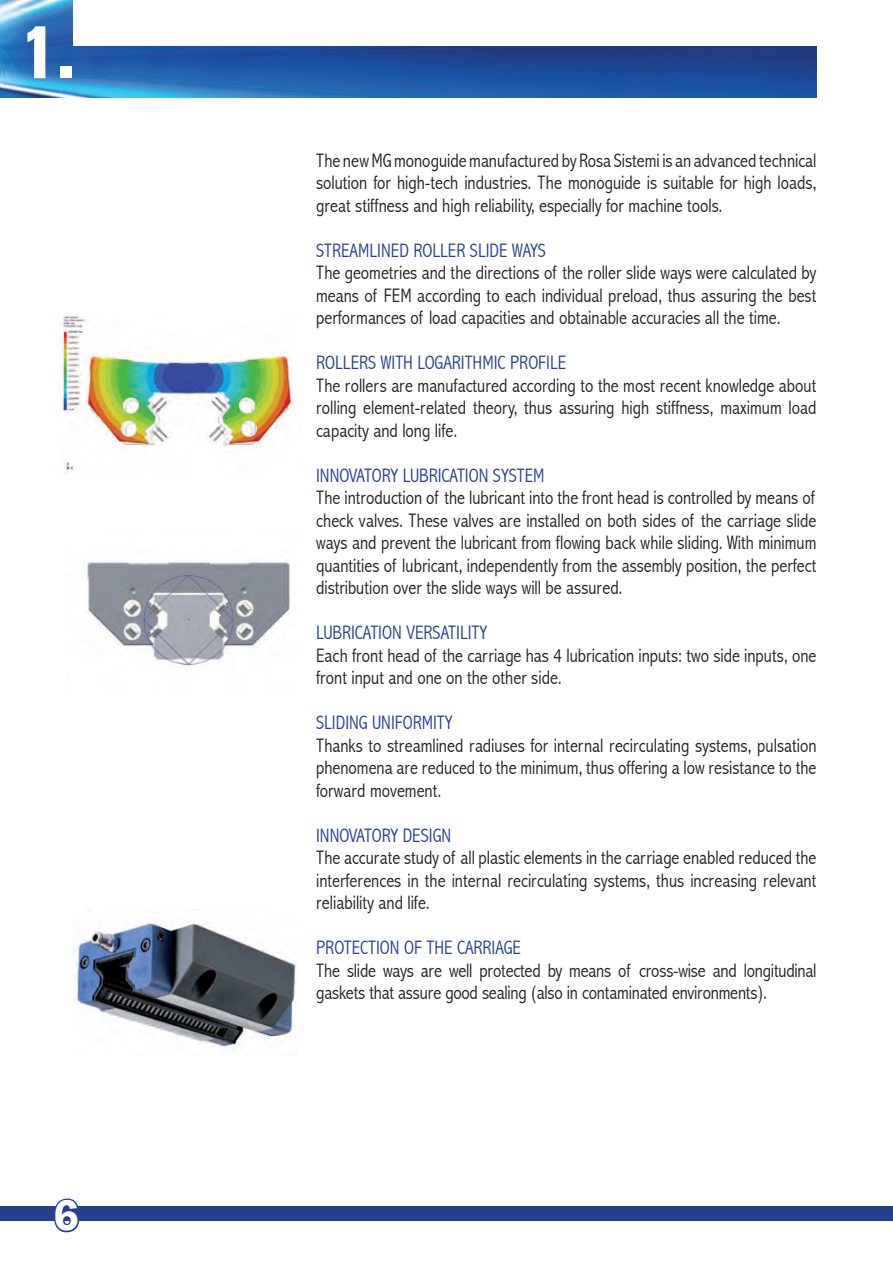
<style>
.page{position:relative;width:893px;height:1263px;background:#fff}
.page>*{position:absolute;margin:0;border:0;box-sizing:border-box;transform-origin:0 0}
.t1{font:75px "Ad Grotesk SB Bol Con";color:#fff}
.t2{font:700 43.5px "Ad Grotesk SB";color:#fff}
.t3{font:300 condensed 19.5px/22.5px "Abadi";color:#231f20;text-align:justify}
.t4{font:300 condensed 19.5px "Abadi";color:#253f8e}
</style>
<div class="page">
<div style="left:0;top:1205px;width:893px;height:15px;background:#253f8e"></div>
<svg style="left:52px;top:1198px;width:29px;height:35px"></svg>
<img style="left:0;top:0;width:73px;height:98px">
<img style="left:64px;top:46px;width:752px;height:52px">
<img style="left:60px;top:313px;width:238px;height:160px">
<img style="left:73px;top:920px;width:224px;height:129px">
<img style="left:87px;top:561px;width:203px;height:106px">
<p class="t1" style="left:19px;top:8px;width:57px">1.</p>
<h2 class="t2" style="left:54px;top:1188px;width:27px">6</h2>
<p class="t3" style="left:316px;top:149px;width:502px">The newMGmonoguidemanufactured by Rosa Sistemi is an advanced technical solution for high-tech industries. The monoguide is suitable for high loads, great stiffness and high reliability, especially for machine tools.</p>
<p class="t4" style="left:316px;top:239px;width:231px">STREAMLINED ROLLER SLIDE WAYS</p>
<p class="t3" style="left:316px;top:261px;width:502px">The geometries and the directions of the roller slide ways were calculated by means of FEM according to each individual preload, thus assuring the best performances of load capacities and obtainable accuracies all the time.</p>
<p class="t4" style="left:316px;top:351px;width:252px">ROLLERS WITH LOGARITHMIC PROFILE</p>
<p class="t3" style="left:316px;top:374px;width:502px">The rollers are manufactured according to the most recent knowledge about rolling element-related theory, thus assuring high stiffness, maximum load capacity and long life.</p>
<p class="t4" style="left:316px;top:464px;width:230px">INNOVATORY LUBRICATION SYSTEM</p>
<p class="t3" style="left:316px;top:486px;width:502px">The introduction of the lubricant into the front head is controlled by means of check valves. These valves are installed on both sides of the carriage slide ways and prevent the lubricant from flowing back while sliding. With minimum quantities of lubricant, independently from the assembly position, the perfect distribution over the slide ways will be assured.</p>
<p class="t4" style="left:316px;top:621px;width:173px">LUBRICATION VERSATILITY</p>
<p class="t3" style="left:316px;top:644px;width:502px">Each front head of the carriage has 4 lubrication inputs: two side inputs, one front input and one on the other side.</p>
<p class="t4" style="left:316px;top:711px;width:138px">SLIDING UNIFORMITY</p>
<p class="t3" style="left:316px;top:734px;width:502px">Thanks to streamlined radiuses for internal recirculating systems, pulsation phenomena are reduced to the minimum, thus offering a low resistance to the forward movement.</p>
<p class="t4" style="left:316px;top:824px;width:137px">INNOVATORY DESIGN</p>
<p class="t3" style="left:316px;top:846px;width:502px">The accurate study of all plastic elements in the carriage enabled reduced the interferences in the internal recirculating systems, thus increasing relevant reliability and life.</p>
<p class="t4" style="left:316px;top:936px;width:206px">PROTECTION OF THE CARRIAGE</p>
<p class="t3" style="left:316px;top:959px;width:502px">The slide ways are well protected by means of cross-wise and longitudinal gaskets that assure good sealing (also in contaminated environments).</p>
</div>
